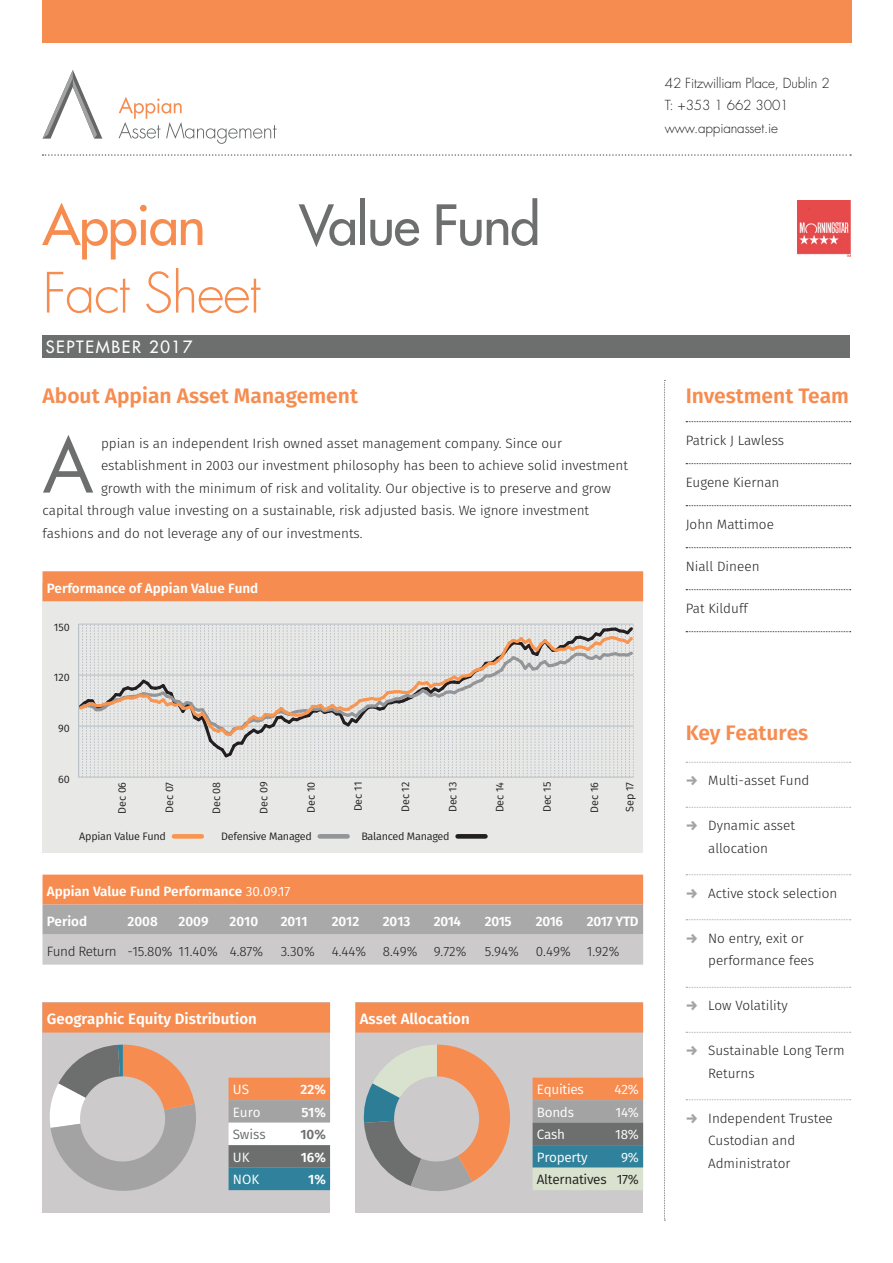
<style>
.page{position:relative;width:893px;height:1263px;background:#fff}
.page>*{position:absolute;margin:0;border:0;box-sizing:border-box;transform-origin:0 0}
.t1{font:73.2px "Futura Std";color:#6d6f6f}
.t2{font:500 54px "Futura Std";letter-spacing:-.025em;color:#6d6f6f}
.t3{font:300 54px "Futura Std";letter-spacing:-.025em;color:#f68c50}
.t4{font:500 54px "Futura Std";letter-spacing:-.025em;color:#f68c50}
.t5{font:600 21px "Fira Sans";color:#f68c50}
.t6{font:500 16.5px "Futura Std";letter-spacing:.1em;color:#fff}
.t7{font:600 15px "Fira Sans";color:#fff}
.t8{font:300 13.5px/22.5px "Fira Sans";color:#231f20}
.t9{font:600 13.5px "Fira Sans";color:#fff}
.t10{font:300 13.5px/22.5px "Futura Std";letter-spacing:-.01em;color:#231f20}
.t11{font:13.5px "Fira Sans";letter-spacing:-.02em;color:#fff}
.t12{font:300 13.5px "Fira Sans";letter-spacing:-.03em;color:#231f20}
.t13{font:13.5px "Fira Sans";letter-spacing:-.02em;color:#231f20}
.t14{font:13.5px "Fira Sans";color:#6d6f6f}
.t15{font:600 13.5px "Fira Sans";color:#6d6f6f}
.t16{font:10.8px "Fira Sans";letter-spacing:-.01em;color:#231f20}
.s1{font-weight:400}
.s2{font-weight:800;color:#a4a3a3}
</style>
<div class="page">
<div style="left:43px;top:0;width:808px;height:43px;background:#f68c50"></div>
<svg style="left:119px;top:97px;width:158px;height:47px"></svg>
<svg style="left:43px;top:70px;width:59px;height:69px"></svg>
<div style="left:43px;top:335px;width:807px;height:23px;background:#6d6f6f"></div>
<svg style="left:664px;top:380px;width:1px;height:841px"></svg>
<div style="left:43px;top:875px;width:600px;height:30px;background:#f68c50"></div>
<div style="left:43px;top:905px;width:600px;height:30px;background:#aaa9a9"></div>
<div style="left:43px;top:935px;width:600px;height:30px;background:#cccaca"></div>
<svg style="left:686px;top:421px;width:165px;height:1px"></svg>
<svg style="left:686px;top:463px;width:165px;height:1px"></svg>
<svg style="left:686px;top:505px;width:165px;height:1px"></svg>
<svg style="left:686px;top:547px;width:165px;height:1px"></svg>
<svg style="left:686px;top:589px;width:165px;height:1px"></svg>
<svg style="left:686px;top:631px;width:165px;height:1px"></svg>
<svg style="left:686px;top:762px;width:165px;height:1px"></svg>
<svg style="left:686px;top:807px;width:165px;height:1px"></svg>
<svg style="left:686px;top:874px;width:165px;height:1px"></svg>
<svg style="left:686px;top:919px;width:165px;height:1px"></svg>
<svg style="left:686px;top:987px;width:165px;height:1px"></svg>
<svg style="left:686px;top:1032px;width:165px;height:1px"></svg>
<svg style="left:686px;top:1099px;width:165px;height:1px"></svg>
<svg style="left:43px;top:154px;width:808px;height:2px"></svg>
<div style="left:43px;top:1002px;width:287px;height:211px;background:#cccaca"></div>
<div style="left:356px;top:1002px;width:287px;height:211px;background:#cccaca"></div>
<div style="left:43px;top:1002px;width:287px;height:30px;background:#f68c50"></div>
<div style="left:356px;top:1002px;width:287px;height:30px;background:#f68c50"></div>
<svg style="left:49px;top:1045px;width:147px;height:146px"></svg>
<div style="left:80px;top:1076px;width:85px;height:85px;background:#cccaca;border-radius:50%"></div>
<svg style="left:363px;top:1045px;width:147px;height:146px"></svg>
<div style="left:394px;top:1076px;width:85px;height:85px;background:#cccaca;border-radius:50%"></div>
<div style="left:229px;top:1078px;width:101px;height:22px;background:#f68c50"></div>
<div style="left:229px;top:1100px;width:101px;height:23px;background:#a4a3a3"></div>
<div style="left:229px;top:1123px;width:101px;height:22px;background:#fff"></div>
<div style="left:229px;top:1145px;width:101px;height:23px;background:#6d6f6f"></div>
<div style="left:229px;top:1168px;width:101px;height:22px;background:#30829c"></div>
<div style="left:43px;top:583px;width:600px;height:270px;background:#e8e8e7"></div>
<div style="left:43px;top:571px;width:600px;height:30px;background:#f68c50"></div>
<div style="left:174px;top:834px;width:28px;height:5px;background:#f79551"></div>
<div style="left:320px;top:834px;width:28px;height:5px;background:#939598"></div>
<div style="left:458px;top:834px;width:27px;height:5px;background:#231f20"></div>
<hr style="left:79px;top:777px;width:554px;height:1px;background:#b7bfc6">
<svg style="left:78px;top:624px;width:556px;height:153px"></svg>
<div style="left:533px;top:1078px;width:110px;height:22px;background:#f68c50"></div>
<div style="left:533px;top:1100px;width:110px;height:23px;background:#a4a3a3"></div>
<div style="left:533px;top:1123px;width:110px;height:22px;background:#6d6f6f"></div>
<div style="left:533px;top:1145px;width:110px;height:23px;background:#30829c"></div>
<div style="left:533px;top:1168px;width:110px;height:22px;background:#d8e2ce"></div>
<img style="left:798px;top:201px;width:52px;height:55px">
<h2 class="t4" style="left:43px;top:191px;width:165px">Appian</h2>
<h2 class="t2" style="left:299px;top:191px;width:243px">Value Fund</h2>
<h2 class="t3" style="left:43px;top:260px;width:220px">Fact Sheet</h2>
<p class="t6" style="left:46px;top:336px;width:148px">SEPTEMBER 2017</p>
<h3 class="t5" style="left:43px;top:380px;width:317px">About Appian Asset Management</h3>
<h1 class="t1" style="left:43px;top:419px;width:53px">A</h1>
<p class="t8" style="left:101px;top:433px;width:463px">ppian is an independent Irish owned asset management company. Since our</p>
<p class="t8" style="left:101px;top:455px;width:529px">establishment in 2003 our investment philosophy has been to achieve solid investment</p>
<p class="t8" style="left:101px;top:478px;width:511px">growth with the minimum of risk and volitality. Our objective is to preserve and grow</p>
<p class="t8" style="left:43px;top:500px;width:548px">capital through value investing on a sustainable, risk adjusted basis. We ignore investment</p>
<p class="t8" style="left:43px;top:523px;width:322px">fashions and do not leverage any of our investments.</p>
<p class="t9" style="left:47px;top:579px;width:213px">Performance of Appian Value Fund</p>
<p class="t16" style="left:54px;top:620px;width:18px">150</p>
<p class="t16" style="left:54px;top:670px;width:18px">120</p>
<p class="t16" style="left:58px;top:721px;width:13px">90</p>
<p class="t16" style="left:58px;top:772px;width:13px">60</p>
<p class="t16" style="left:114px;top:814px;width:34px;rotate:-90deg">Dec 06</p>
<p class="t16" style="left:162px;top:813px;width:33px;rotate:-90deg">Dec 07</p>
<p class="t16" style="left:209px;top:814px;width:34px;rotate:-90deg">Dec 08</p>
<p class="t16" style="left:256px;top:814px;width:34px;rotate:-90deg">Dec 09</p>
<p class="t16" style="left:303px;top:813px;width:32px;rotate:-90deg">Dec 10</p>
<p class="t16" style="left:351px;top:811px;width:31px;rotate:-90deg">Dec 11</p>
<p class="t16" style="left:398px;top:812px;width:32px;rotate:-90deg">Dec 12</p>
<p class="t16" style="left:445px;top:812px;width:32px;rotate:-90deg">Dec 13</p>
<p class="t16" style="left:492px;top:812px;width:32px;rotate:-90deg">Dec 14</p>
<p class="t16" style="left:539px;top:812px;width:32px;rotate:-90deg">Dec 15</p>
<p class="t16" style="left:587px;top:812px;width:32px;rotate:-90deg">Dec 16</p>
<p class="t16" style="left:622px;top:812px;width:31px;rotate:-90deg">Sep 17</p>
<p class="t16" style="left:79px;top:829px;width:88px">Appian Value Fund</p>
<p class="t16" style="left:221px;top:829px;width:92px">Defensive Managed</p>
<p class="t16" style="left:361px;top:829px;width:90px">Balanced Managed</p>
<p class="t9" style="left:47px;top:882px;width:245px">Appian Value Fund Performance <span class="s1">30.09.17</span></p>
<p class="t9" style="left:47px;top:912px;width:42px">Period</p>
<p class="t9" style="left:128px;top:912px;width:32px">2008</p>
<p class="t9" style="left:179px;top:912px;width:31px">2009</p>
<p class="t9" style="left:230px;top:912px;width:30px">2010</p>
<p class="t9" style="left:281px;top:912px;width:28px">2011</p>
<p class="t9" style="left:332px;top:912px;width:29px">2012</p>
<p class="t9" style="left:383px;top:912px;width:29px">2013</p>
<p class="t9" style="left:434px;top:912px;width:29px">2014</p>
<p class="t9" style="left:485px;top:912px;width:28px">2015</p>
<p class="t9" style="left:536px;top:912px;width:29px">2016</p>
<p class="t9" style="left:587px;top:912px;width:53px">2017 YTD</p>
<p class="t12" style="left:47px;top:942px;width:218px">Fund Return -15.80% 11.40% 4.87%</p>
<p class="t8" style="left:281px;top:941px;width:36px">3.30%</p>
<p class="t8" style="left:332px;top:941px;width:136px">4.44% 8.49% 9.72%</p>
<p class="t8" style="left:485px;top:941px;width:36px">5.94%</p>
<p class="t8" style="left:536px;top:941px;width:85px">0.49% 1.92%</p>
<p class="t7" style="left:47px;top:1008px;width:212px">Geographic Equity Distribution</p>
<p class="t7" style="left:360px;top:1008px;width:111px">Asset Allocation</p>
<p class="t11" style="left:233px;top:1080px;width:18px">US</p>
<p class="t9" style="left:300px;top:1080px;width:27px">22%</p>
<p class="t11" style="left:233px;top:1102px;width:29px">Euro</p>
<p class="t9" style="left:302px;top:1102px;width:26px">51%</p>
<p class="t14" style="left:233px;top:1125px;width:35px">Swiss</p>
<p class="t15" style="left:300px;top:1125px;width:27px">10%</p>
<p class="t11" style="left:233px;top:1147px;width:18px">UK</p>
<p class="t9" style="left:301px;top:1147px;width:27px">16%</p>
<p class="t11" style="left:233px;top:1170px;width:28px">NOK</p>
<p class="t9" style="left:308px;top:1170px;width:19px">1%</p>
<p class="t11" style="left:537px;top:1080px;width:49px">Equities</p>
<p class="t11" style="left:615px;top:1080px;width:26px">42%</p>
<p class="t11" style="left:537px;top:1102px;width:39px">Bonds</p>
<p class="t11" style="left:615px;top:1102px;width:25px">14%</p>
<p class="t11" style="left:537px;top:1125px;width:30px">Cash</p>
<p class="t11" style="left:615px;top:1125px;width:25px">18%</p>
<p class="t11" style="left:537px;top:1147px;width:52px">Property</p>
<p class="t11" style="left:621px;top:1147px;width:19px">9%</p>
<p class="t13" style="left:537px;top:1170px;width:104px">Alternatives 17%</p>
<p class="t10" style="left:665px;top:72px;width:166px">42 Fitzwilliam Place, Dublin 2<br>T: +353 1 662 3001 www.appianasset.ie</p>
<h3 class="t5" style="left:686px;top:380px;width:165px">Investment Team</h3>
<p class="t8" style="left:686px;top:430px;width:100px">Patrick J Lawless</p>
<p class="t8" style="left:686px;top:472px;width:95px">Eugene Kiernan</p>
<p class="t8" style="left:686px;top:514px;width:90px">John Mattimoe</p>
<p class="t8" style="left:686px;top:556px;width:75px">Niall Dineen</p>
<p class="t8" style="left:686px;top:598px;width:64px">Pat Kilduff</p>
<h3 class="t5" style="left:686px;top:718px;width:124px">Key Features</h3>
<p class="t8" style="left:686px;top:770px;width:125px"><span class="s2">→</span> Multi-asset Fund</p>
<p class="t8" style="left:686px;top:815px;width:111px;text-align:center"><span class="s2">→</span> Dynamic asset allocation</p>
<p class="t8" style="left:686px;top:883px;width:153px"><span class="s2">→</span> Active stock selection</p>
<p class="t8" style="left:708px;top:928px;width:107px;text-indent:-23px"><span class="s2">→</span> No entry, exit or performance fees</p>
<p class="t8" style="left:686px;top:995px;width:104px"><span class="s2">→</span> Low Volatility</p>
<p class="t8" style="left:708px;top:1040px;width:138px;text-indent:-23px"><span class="s2">→</span> Sustainable Long Term<br>Returns</p>
<p class="t8" style="left:708px;top:1108px;width:126px;text-indent:-23px"><span class="s2">→</span> Independent Trustee<br>Custodian and<br>Administrator</p>
</div>
